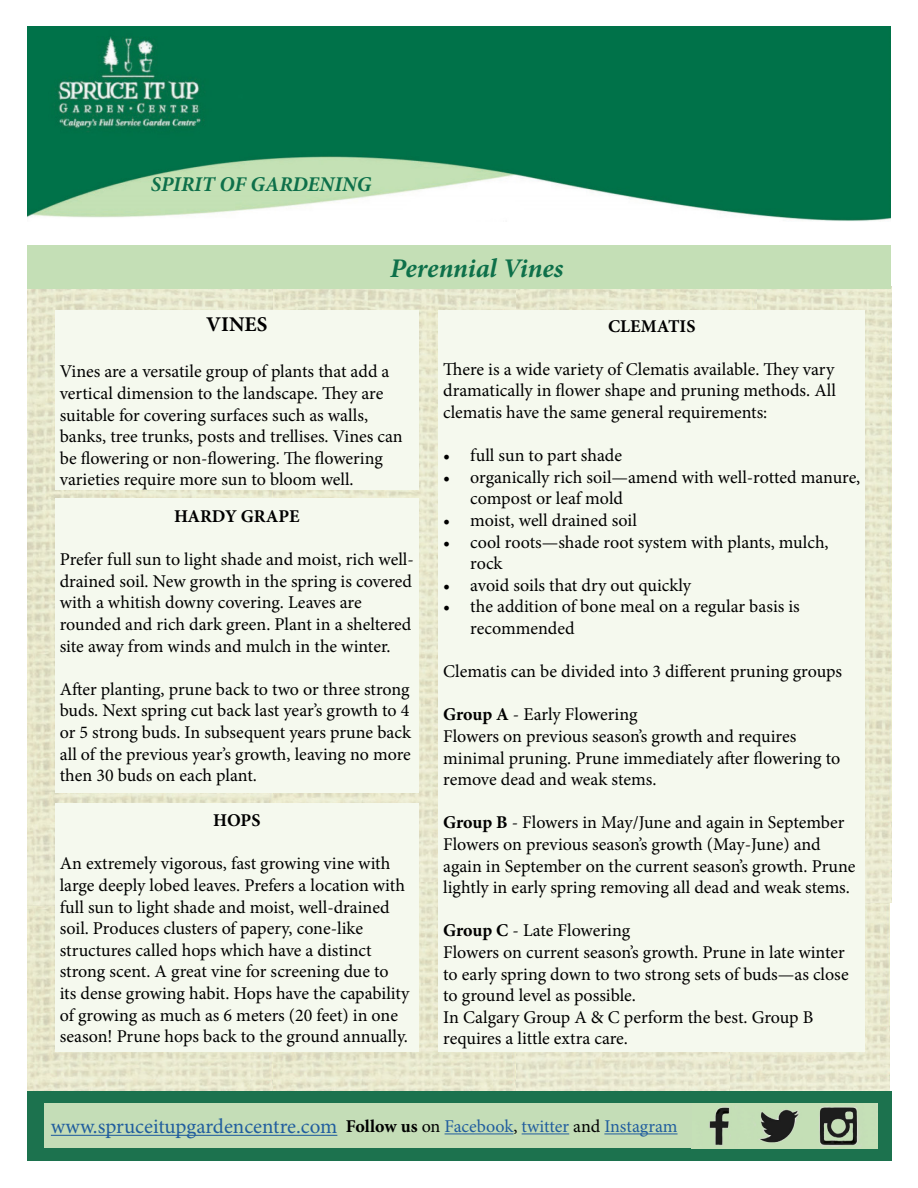
<style>
.page{position:relative;width:918px;height:1188px;background:#fff}
.page>*{position:absolute;margin:0;border:0;box-sizing:border-box;transform-origin:0 0}
.t1{font:italic 700 27px "Minion Pro";letter-spacing:-.005em;color:#0e704a}
.t2{font:21px "Minion Pro";color:#215e9e}
.t3{font:italic 700 21px "Minion Pro";color:#0e704a}
.t4{font:700 21px "Minion Pro";color:#000}
.t5{font:18px/21.6px "Minion Pro";color:#000}
.t6{font:700 18px "Minion Pro";color:#000}
.s1{font-weight:700}
.s2{font-weight:700;font-size:18px;color:#000}
.s3{font-size:18px;color:#000}
.s4{font-size:18px}
</style>
<div class="page">
<img style="left:730px;top:903px;width:160px;height:188px">
<img style="left:757px;top:289px;width:134px;height:614px">
<img style="left:515px;top:1052px;width:215px;height:39px">
<img style="left:515px;top:289px;width:242px;height:22px">
<img style="left:27px;top:882px;width:488px;height:209px">
<img style="left:271px;top:289px;width:244px;height:593px">
<img style="left:27px;top:290px;width:245px;height:616px">
<div style="left:27px;top:246px;width:864px;height:43px;background:#c4dfb6"></div>
<div style="left:27px;top:1091px;width:864px;height:70px;background:#1c724e"></div>
<img style="left:692px;top:1103px;width:185px;height:45px">
<div style="left:334px;top:1103px;width:358px;height:45px;background:#c4ddb7"></div>
<hr style="left:445px;top:1133px;width:68px;height:1px;background:#215e9e">
<hr style="left:522px;top:1133px;width:47px;height:1px;background:#215e9e">
<hr style="left:604px;top:1133px;width:74px;height:1px;background:#215e9e">
<img style="left:27px;top:27px;width:864px;height:194px">
<img style="left:27px;top:27px;width:210px;height:118px">
<div style="left:55px;top:311px;width:363px;height:179px;background:#f5f9ee"></div>
<div style="left:439px;top:311px;width:426px;height:741px;background:#f5f9ee"></div>
<div style="left:55px;top:498px;width:363px;height:294px;background:#f5f9ee"></div>
<div style="left:55px;top:803px;width:363px;height:249px;background:#f5f9ee"></div>
<div style="left:44px;top:1103px;width:300px;height:45px;background:#c4ddb7"></div>
<hr style="left:51px;top:1135px;width:286px;height:1px;background:#215e9e">
<p class="t3" style="left:151px;top:170px;width:222px">SPIRIT OF GARDENING</p>
<h1 class="t1" style="left:390px;top:249px;width:175px">Perennial Vines</h1>
<p class="t4" style="left:206px;top:309px;width:63px">VINES</p>
<p class="t5" style="left:60px;top:361px;width:345px">Vines are a versatile group of plants that add a vertical dimension to the landscape. They are suitable for covering surfaces such as walls, banks, tree trunks, posts and trellises. Vines can be flowering or non-flowering. The flowering varieties require more sun to bloom well.</p>
<p class="t6" style="left:174px;top:504px;width:127px">HARDY GRAPE</p>
<p class="t5" style="left:60px;top:549px;width:356px">Prefer full sun to light shade and moist, rich well&shy;drained soil. New growth in the spring is covered with a whitish downy covering. Leaves are rounded and rich dark green. Plant in a sheltered site away from winds and mulch in the winter.</p>
<p class="t5" style="left:60px;top:678px;width:353px;text-align:justify">After planting, prune back to two or three strong buds. Next spring cut back last year’s growth to 4 or 5 strong buds. In subsequent years prune back all of the previous year’s growth, leaving no more then 30 buds on each plant.</p>
<p class="t6" style="left:213px;top:808px;width:49px">HOPS</p>
<p class="t5" style="left:60px;top:853px;width:351px">An extremely vigorous, fast growing vine with large deeply lobed leaves. Prefers a location with full sun to light shade and moist, well-drained soil. Produces clusters of papery, cone-like structures called hops which have a distinct strong scent. A great vine for screening due to its dense growing habit. Hops have the capability of growing as much as 6 meters (20 feet) in one season! Prune hops back to the ground annually.</p>
<p class="t6" style="left:608px;top:313px;width:89px">CLEMATIS</p>
<p class="t5" style="left:443px;top:358px;width:394px;text-align:justify">There is a wide variety of Clematis available. They vary dramatically in flower shape and pruning methods. All clematis have the same general requirements:</p>
<p class="t5" style="left:443px;top:445px;width:180px">• full sun to part shade</p>
<p class="t5" style="left:470px;top:466px;width:392px;text-indent:-27px">• organically rich soil—amend with well-rotted manure, compost or leaf mold</p>
<p class="t5" style="left:443px;top:509px;width:195px">• moist, well drained soil</p>
<p class="t5" style="left:470px;top:531px;width:360px;text-indent:-27px">• cool roots—shade root system with plants, mulch, rock</p>
<p class="t5" style="left:443px;top:574px;width:249px">• avoid soils that dry out quickly</p>
<p class="t5" style="left:470px;top:596px;width:331px;text-indent:-27px">• the addition of bone meal on a regular basis is recommended</p>
<p class="t5" style="left:443px;top:661px;width:400px">Clematis can be divided into 3 different pruning groups</p>
<p class="t5" style="left:443px;top:704px;width:399px"><span class="s1">Group A</span> - Early Flowering<br>Flowers on previous season’s growth and requires minimal pruning. Prune immediately after flowering to remove dead and weak stems.</p>
<p class="t5" style="left:443px;top:812px;width:414px"><span class="s1">Group B</span> - Flowers in May/June and again in September Flowers on previous season’s growth (May-June) and again in September on the current season’s growth. Prune lightly in early spring removing all dead and weak stems.</p>
<p class="t5" style="left:443px;top:920px;width:407px"><span class="s1">Group C</span> - Late Flowering<br>Flowers on current season’s growth. Prune in late winter to early spring down to two strong sets of buds—as close to ground level as possible.<br>In Calgary Group A &amp; C perform the best. Group B requires a little extra care.</p>
<p class="t2" style="left:51px;top:1112px;width:288px">www.spruceitupgardencentre.com</p>
<p class="t2" style="left:93px;top:1112px;width:586px">w.calgarysgardencentre.com <span class="s2">Follow us</span> <span class="s3">on</span> <span class="s4">Facebook</span><span class="s3">,</span> <span class="s4">twitter</span> <span class="s3">and</span> <span class="s4">Instagram</span></p>
</div>
